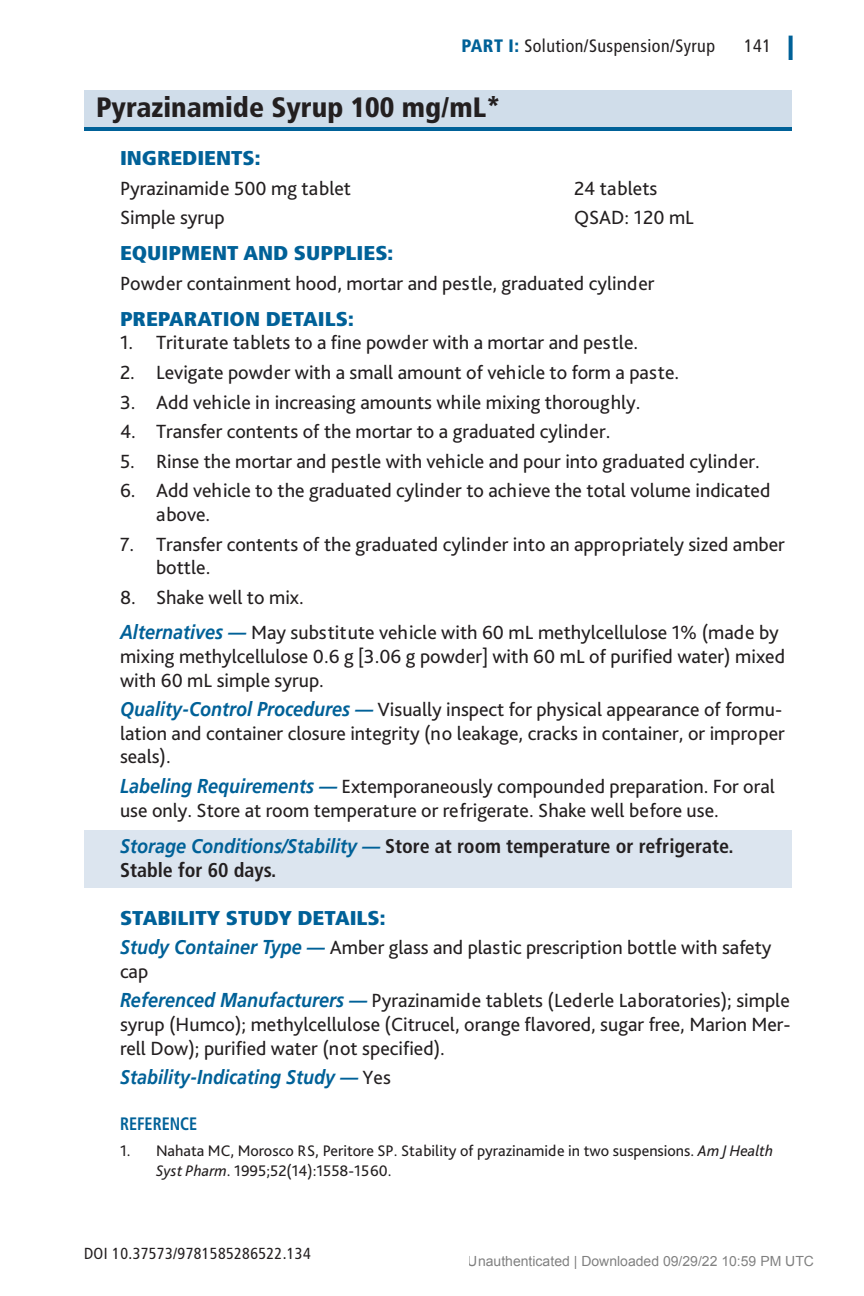
<style>
.page{position:relative;width:864px;height:1296px;background:#fff}
.page>*{position:absolute;margin:0;border:0;box-sizing:border-box;transform-origin:0 0}
.t1{font:900 condensed 28px "Frutiger LT Std";color:#231f20}
.Body--Ingredients{font:20px/23.6px "Bliss Pro";color:#231f20}
.Number{font:20px/23.6px "Bliss Pro";color:#231f20}
.Boxed_Lines{font:700 condensed 20px/24px "Frutiger LT Std";color:#231f20}
.t2{font:900 condensed 20px "Frutiger LT Std";color:#006198;scale:1.1 1}
.Body--Ingredients-2{font:italic 700 20px "Frutiger LT";color:#006198;scale:.9 1}
.t3{font:condensed 18px "Frutiger LT Std";letter-spacing:.025em;color:#231f20}
.Reference_Head{font:700 condensed 18px "Frutiger LT Std";color:#006198;scale:.9 1}
.References{font:16px/20px "Bliss Pro";color:#231f20}
.DOI{font:condensed 16px "Frutiger LT Std";letter-spacing:.025em;color:#231f20}
.t4{font:14px "Arial";color:rgb(0 0 0/.5)}
.s1{font-weight:900;color:#006198}
.s2{font-family:"Frutiger LT";font-weight:700;font-style:italic;color:#006198}
.s3{font-family:"Frutiger LT";font-style:italic;font-stretch:normal;color:#006198}
.s4{font-family:"Bliss Pro";font-weight:400;font-style:normal;color:#231f20}
.s5{font-style:italic}
</style>
<div class="page">
<svg style="left:789px;top:36px;width:4px;height:24px"></svg>
<div style="left:84px;top:90px;width:708px;height:40px;background:#d0ddea"></div>
<hr style="left:84px;top:127px;width:708px;height:4px;background:#006198">
<div style="left:84px;top:830px;width:708px;height:58px;background:#dce5ef"></div>
<p class="t3" style="left:461px;top:35px;width:255px"><span class="s1">PART I:</span> Solution/Suspension/Syrup</p>
<p class="t3" style="left:744px;top:35px;width:28px">141</p>
<h1 class="t1" style="left:96px;top:90px;width:406px">Pyrazinamide Syrup 100 mg/mL*</h1>
<h2 class="t2" style="left:120px;top:146px;width:129px">INGREDIENTS:</h2>
<p class="Body--Ingredients" style="left:120px;top:176px;width:233px">Pyrazinamide 500 mg tablet</p>
<p class="Body--Ingredients" style="left:574px;top:176px;width:85px">24 tablets</p>
<p class="Body--Ingredients" style="left:120px;top:205px;width:106px">Simple syrup</p>
<p class="Body--Ingredients" style="left:574px;top:205px;width:121px">QSAD: 120 mL</p>
<h2 class="t2" style="left:120px;top:241px;width:250px">EQUIPMENT AND SUPPLIES:</h2>
<p class="Body--Ingredients" style="left:120px;top:271px;width:536px">Powder containment hood, mortar and pestle, graduated cylinder</p>
<h2 class="t2" style="left:120px;top:307px;width:214px">PREPARATION DETAILS:</h2>
<p class="Number" style="left:120px;top:330px;width:520px">1. Triturate tablets to a fine powder with a mortar and pestle.</p>
<p class="Number" style="left:120px;top:360px;width:561px">2. Levigate powder with a small amount of vehicle to form a paste.</p>
<p class="Number" style="left:120px;top:390px;width:522px">3. Add vehicle in increasing amounts while mixing thoroughly.</p>
<p class="Number" style="left:120px;top:419px;width:492px">4. Transfer contents of the mortar to a graduated cylinder.</p>
<p class="Number" style="left:120px;top:449px;width:642px">5. Rinse the mortar and pestle with vehicle and pour into graduated cylinder.</p>
<p class="Number" style="left:156px;top:478px;width:616px;text-indent:-36px">6. Add vehicle to the graduated cylinder to achieve the total volume indicated above.</p>
<p class="Number" style="left:156px;top:532px;width:630px;text-indent:-36px">7. Transfer contents of the graduated cylinder into an appropriately sized amber bottle.</p>
<p class="Number" style="left:120px;top:585px;width:185px">8. Shake well to mix.</p>
<p class="Body--Ingredients" style="left:120px;top:620px;width:667px"><span class="s2">Alternatives —</span> May substitute vehicle with 60 mL methylcellulose 1% (made by mixing methylcellulose 0.6 g [3.06 g powder] with 60 mL of purified water) mixed with 60 mL simple syrup.</p>
<p class="Body--Ingredients" style="left:120px;top:697px;width:666px"><span class="s2">Quality-Control Procedures —</span> Visually inspect for physical appearance of formu&shy;lation and container closure integrity (no leakage, cracks in container, or improper seals).</p>
<p class="Body--Ingredients" style="left:120px;top:774px;width:656px"><span class="s2">Labeling Requirements —</span> Extemporaneously compounded preparation. For oral use only. Store at room temperature or refrigerate. Shake well before use.</p>
<p class="Boxed_Lines" style="left:120px;top:834px;width:615px"><span class="s3">Storage Conditions/Stability —</span> Store at room temperature or refrigerate.<br>Stable for 60 days.</p>
<h2 class="t2" style="left:120px;top:905px;width:243px">STABILITY STUDY DETAILS:</h2>
<p class="Body--Ingredients" style="left:120px;top:935px;width:653px"><span class="s2">Study Container Type —</span> Amber glass and plastic prescription bottle with safety cap</p>
<p class="Body--Ingredients" style="left:120px;top:988px;width:672px;text-align:justify"><span class="s2">Referenced Manufacturers —</span> Pyrazinamide tablets (Lederle Laboratories); simple syrup (Humco); methylcellulose (Citrucel, orange flavored, sugar free, Marion Mer&shy;rell Dow); purified water (not specified).</p>
<p class="Body--Ingredients-2" style="left:120px;top:1065px;width:302px">Stability-Indicating Study — <span class="s4">Yes</span></p>
<p class="Reference_Head" style="left:120px;top:1113px;width:88px">REFERENCE</p>
<p class="References" style="left:156px;top:1140px;width:619px;text-indent:-36px">1. Nahata MC, Morosco RS, Peritore SP. Stability of pyrazinamide in two suspensions. <span class="s5">Am J Health<br>Syst Pharm</span>. 1995;52(14):1558-1560.</p>
<p class="DOI" style="left:84px;top:1244px;width:228px">DOI 10.37573/9781585286522.134</p>
<p class="t4" style="left:468px;top:1253px;width:348px">Unauthenticated | Downloaded 09/29/22 10:59 PM UTC</p>
</div>
